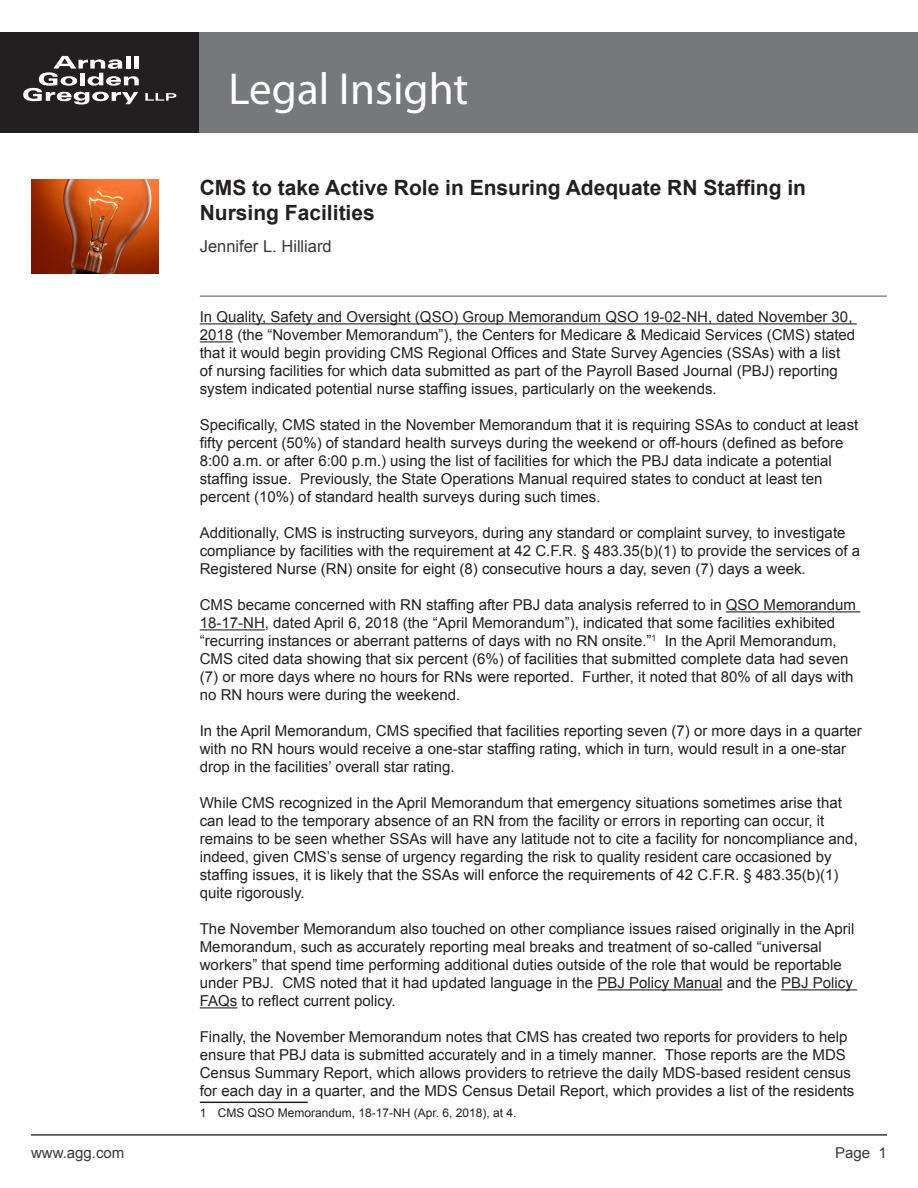
<style>
.page{position:relative;width:918px;height:1188px;background:#fff}
.page>*{position:absolute;margin:0;border:0;box-sizing:border-box;transform-origin:0 0}
.t1{font:45px "Myriad Pro";color:#fff}
.t2{font:700 21px/25.2px "Arial";color:#231f20}
.t3{font:16.5px "Arial";color:#383839}
.Regular_text{font:15px/18px "Arial";color:#231f20}
.t4{font:15px "Arial";color:#383839}
.Footnote{font:12px "Arial";color:#231f20}
</style>
<div class="page">
<div style="left:0;top:32px;width:200px;height:101px;background:#231f20"></div>
<svg style="left:23px;top:56px;width:116px;height:49px"></svg>
<svg style="left:145px;top:93px;width:31px;height:8px"></svg>
<div style="left:200px;top:32px;width:718px;height:101px;background:#76787b"></div>
<hr style="left:31px;top:1134px;width:856px;height:2px;background:#383839">
<img style="left:31px;top:180px;width:128px;height:94px">
<hr style="left:200px;top:296px;width:687px;height:1px;background:#535355">
<hr style="left:200px;top:323px;width:657px;height:1px;background:#231f20">
<hr style="left:200px;top:341px;width:33px;height:1px;background:#231f20">
<hr style="left:726px;top:611px;width:134px;height:1px;background:#231f20">
<hr style="left:200px;top:629px;width:65px;height:1px;background:#231f20">
<hr style="left:597px;top:989px;width:126px;height:1px;background:#231f20">
<hr style="left:781px;top:989px;width:76px;height:1px;background:#231f20">
<hr style="left:200px;top:1007px;width:37px;height:1px;background:#231f20">
<hr style="left:200px;top:1102px;width:108px;height:1px;background:#231f20">
<h1 class="t1" style="left:229px;top:61px;width:241px">Legal Insight</h1>
<p class="t2" style="left:200px;top:176px;width:608px">CMS to take Active Role in Ensuring Adequate RN Staffing in<br>Nursing Facilities</p>
<p class="t3" style="left:200px;top:235px;width:134px">Jennifer L. Hilliard</p>
<p class="Regular_text" style="left:200px;top:308px;width:657px">In Quality, Safety and Oversight (QSO) Group Memorandum QSO 19-02-NH, dated November 30, 2018 (the “November Memorandum”), the Centers for Medicare &amp; Medicaid Services (CMS) stated that it would begin providing CMS Regional Offices and State Survey Agencies (SSAs) with a list of nursing facilities for which data submitted as part of the Payroll Based Journal (PBJ) reporting system indicated potential nurse staffing issues, particularly on the weekends.</p>
<p class="Regular_text" style="left:200px;top:416px;width:660px">Specifically, CMS stated in the November Memorandum that it is requiring SSAs to conduct at least fifty percent (50%) of standard health surveys during the weekend or off-hours (defined as before 8:00 a.m. or after 6:00 p.m.) using the list of facilities for which the PBJ data indicate a potential staffing issue. Previously, the State Operations Manual required states to conduct at least ten percent (10%) of standard health surveys during such times.</p>
<p class="Regular_text" style="left:200px;top:524px;width:662px">Additionally, CMS is instructing surveyors, during any standard or complaint survey, to investigate compliance by facilities with the requirement at 42 C.F.R. § 483.35(b)(1) to provide the services of a<br>Registered Nurse (RN) onsite for eight (8) consecutive hours a day, seven (7) days a week.</p>
<p class="Regular_text" style="left:200px;top:596px;width:658px">CMS became concerned with RN staffing after PBJ data analysis referred to in QSO Memorandum 18-17-NH, dated April 6, 2018 (the “April Memorandum”), indicated that some facilities exhibited “recurring instances or aberrant patterns of days with no RN onsite.”<sup>1</sup> In the April Memorandum, CMS cited data showing that six percent (6%) of facilities that submitted complete data had seven (7) or more days where no hours for RNs were reported. Further, it noted that 80% of all days with no RN hours were during the weekend.</p>
<p class="Regular_text" style="left:200px;top:722px;width:664px">In the April Memorandum, CMS specified that facilities reporting seven (7) or more days in a quarter with no RN hours would receive a one-star staffing rating, which in turn, would result in a one-star drop in the facilities’ overall star rating.</p>
<p class="Regular_text" style="left:200px;top:794px;width:660px">While CMS recognized in the April Memorandum that emergency situations sometimes arise that can lead to the temporary absence of an RN from the facility or errors in reporting can occur, it remains to be seen whether SSAs will have any latitude not to cite a facility for noncompliance and, indeed, given CMS’s sense of urgency regarding the risk to quality resident care occasioned by staffing issues, it is likely that the SSAs will enforce the requirements of 42 C.F.R. § 483.35(b)(1) quite rigorously.</p>
<p class="Regular_text" style="left:200px;top:920px;width:656px">The November Memorandum also touched on other compliance issues raised originally in the April Memorandum, such as accurately reporting meal breaks and treatment of so-called “universal workers” that spend time performing additional duties outside of the role that would be reportable under PBJ. CMS noted that it had updated language in the PBJ Policy Manual and the PBJ Policy FAQs to reflect current policy.</p>
<p class="Regular_text" style="left:200px;top:1028px;width:656px">Finally, the November Memorandum notes that CMS has created two reports for providers to help ensure that PBJ data is submitted accurately and in a timely manner. Those reports are the MDS Census Summary Report, which allows providers to retrieve the daily MDS-based resident census for each day in a quarter, and the MDS Census Detail Report, which provides a list of the residents</p>
<p class="Footnote" style="left:200px;top:1105px;width:318px">1 CMS QSO Memorandum, 18-17-NH (Apr. 6, 2018), at 4.</p>
<p class="t4" style="left:31px;top:1142px;width:95px">www.agg.com</p>
<p class="t4" style="left:835px;top:1142px;width:53px">Page 1</p>
</div>
